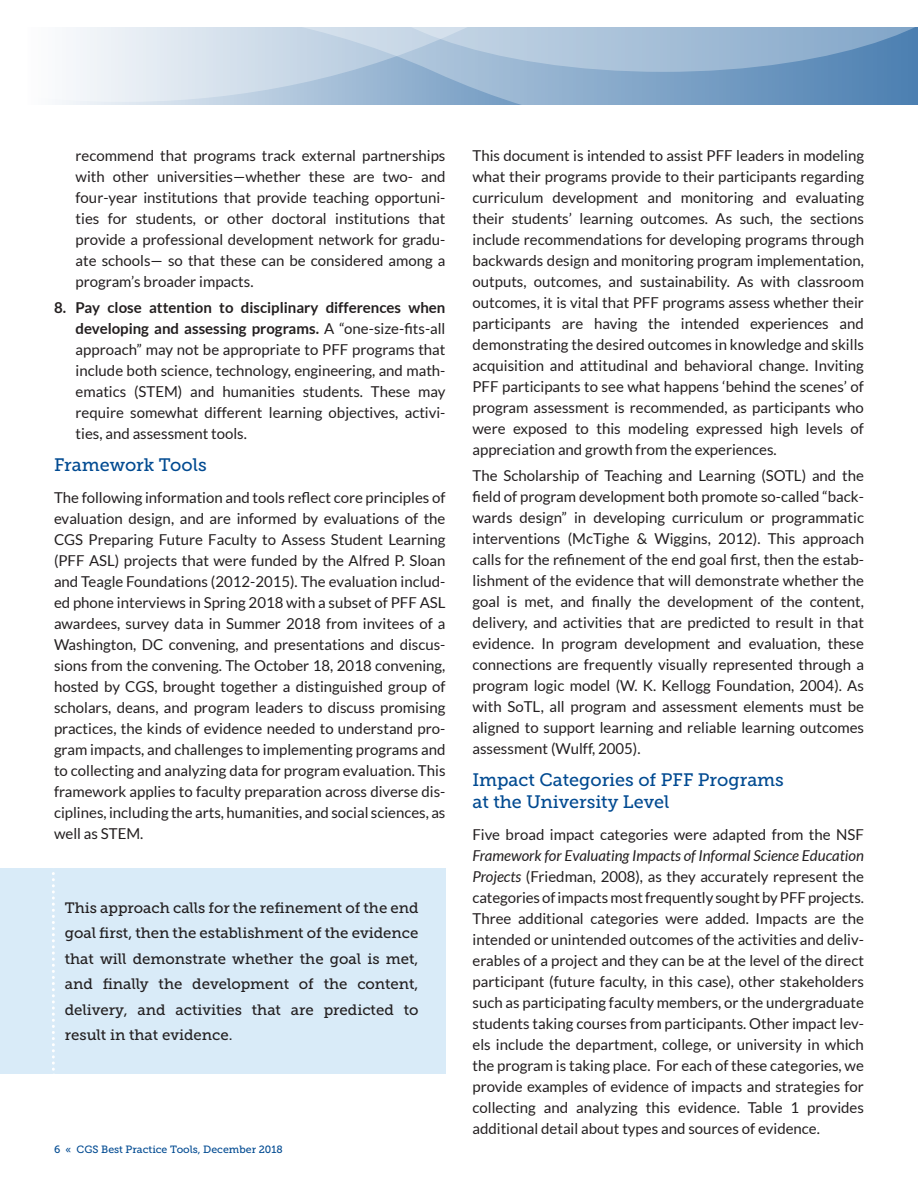
<style>
.page{position:relative;width:918px;height:1188px;background:#fff}
.page>*{position:absolute;margin:0;border:0;box-sizing:border-box;transform-origin:0 0}
.body-subhead{font:18px/21.6px "Museo Slab 500";color:#014a91}
.body-text{font:15px/21px "Lato";color:#231f20;text-align:justify}
.body-bullet{font:15px/21px "Lato";color:#231f20;text-align:justify}
.body-text-2{font:15px/25.5px "Museo Slab 500";color:#231f20;text-align:justify}
.t1{font:10.5px "Museo Slab 500";color:#014a91}
.s1{font-weight:700}
.s2{font-style:italic}
</style>
<div class="page">
<svg style="left:59px;top:103px;width:290px;height:2px"></svg>
<svg style="left:59px;top:27px;width:290px;height:76px"></svg>
<svg style="left:349px;top:27px;width:569px;height:78px;background:#8fafce"></svg>
<div style="left:0;top:868px;width:446px;height:205px;background:#d9ebf8"></div>
<svg style="left:52px;top:872px;width:3px;height:202px"></svg>
<p class="body-bullet" style="left:76px;top:145px;width:371px">recommend that programs track external partnerships with other universities—whether these are two- and four-year institutions that provide teaching opportuni&shy;ties for students, or other doctoral institutions that provide a professional development network for gradu&shy;ate schools— so that these can be considered among a program’s broader impacts.</p>
<p class="body-bullet" style="left:76px;top:297px;width:371px;text-indent:-22px"><span class="s1">8. Pay close attention to disciplinary differences when developing and assessing programs.</span> A “one-size-fits-all approach” may not be appropriate to PFF programs that include both science, technology, engineering, and math&shy;ematics (STEM) and humanities students. These may require somewhat different learning objectives, activi&shy;ties, and assessment tools.</p>
<p class="body-subhead" style="left:54px;top:454px;width:154px">Framework Tools</p>
<p class="body-text" style="left:54px;top:487px;width:393px">The following information and tools reflect core principles of evaluation design, and are informed by evaluations of the CGS Preparing Future Faculty to Assess Student Learning (PFF ASL) projects that were funded by the Alfred P. Sloan and Teagle Foundations (2012-2015). The evaluation includ&shy;ed phone interviews in Spring 2018 with a subset of PFF ASL awardees, survey data in Summer 2018 from invitees of a Washington, DC convening, and presentations and discus&shy;sions from the convening. The October 18, 2018 convening, hosted by CGS, brought together a distinguished group of scholars, deans, and program leaders to discuss promising practices, the kinds of evidence needed to understand pro&shy;gram impacts, and challenges to implementing programs and to collecting and analyzing data for program evaluation. This framework applies to faculty preparation across diverse dis&shy;ciplines, including the arts, humanities, and social sciences, as well as STEM.</p>
<p class="body-text-2" style="left:65px;top:895px;width:355px">This approach calls for the refinement of the end goal first, then the establishment of the evidence that will demonstrate whether the goal is met, and finally the development of the content, delivery, and activities that are predicted to result in that evidence.</p>
<p class="t1" style="left:54px;top:1143px;width:230px">6 « CGS Best Practice Tools, December 2018</p>
<p class="body-text" style="left:472px;top:145px;width:393px">This document is intended to assist PFF leaders in modeling what their programs provide to their participants regarding curriculum development and monitoring and evaluating their students’ learning outcomes. As such, the sections include recommendations for developing programs through backwards design and monitoring program implementation, outputs, outcomes, and sustainability. As with classroom outcomes, it is vital that PFF programs assess whether their participants are having the intended experiences and demonstrating the desired outcomes in knowledge and skills acquisition and attitudinal and behavioral change. Inviting PFF participants to see what happens ‘behind the scenes’ of program assessment is recommended, as participants who were exposed to this modeling expressed high levels of appreciation and growth from the experiences.</p>
<p class="body-text" style="left:472px;top:465px;width:393px">The Scholarship of Teaching and Learning (SOTL) and the field of program development both promote so-called “back&shy;wards design” in developing curriculum or programmatic interventions (McTighe &amp; Wiggins, 2012). This approach calls for the refinement of the end goal first, then the estab&shy;lishment of the evidence that will demonstrate whether the goal is met, and finally the development of the content, delivery, and activities that are predicted to result in that evidence. In program development and evaluation, these connections are frequently visually represented through a program logic model (W. K. Kellogg Foundation, 2004). As with SoTL, all program and assessment elements must be aligned to support learning and reliable learning outcomes assessment (Wulff, 2005).</p>
<p class="body-subhead" style="left:472px;top:769px;width:313px">Impact Categories of PFF Programs at the University Level</p>
<p class="body-text" style="left:472px;top:824px;width:393px">Five broad impact categories were adapted from the NSF <span class="s2">Framework for Evaluating Impacts of Informal Science Education Projects</span> (Friedman, 2008), as they accurately represent the categories of impacts most frequently sought by PFF projects.<br>Three additional categories were added. Impacts are the intended or unintended outcomes of the activities and deliv&shy;erables of a project and they can be at the level of the direct participant (future faculty, in this case), other stakeholders such as participating faculty members, or the undergraduate students taking courses from participants. Other impact lev&shy;els include the department, college, or university in which the program is taking place. For each of these categories, we provide examples of evidence of impacts and strategies for collecting and analyzing this evidence. Table 1 provides additional detail about types and sources of evidence.</p>
</div>
